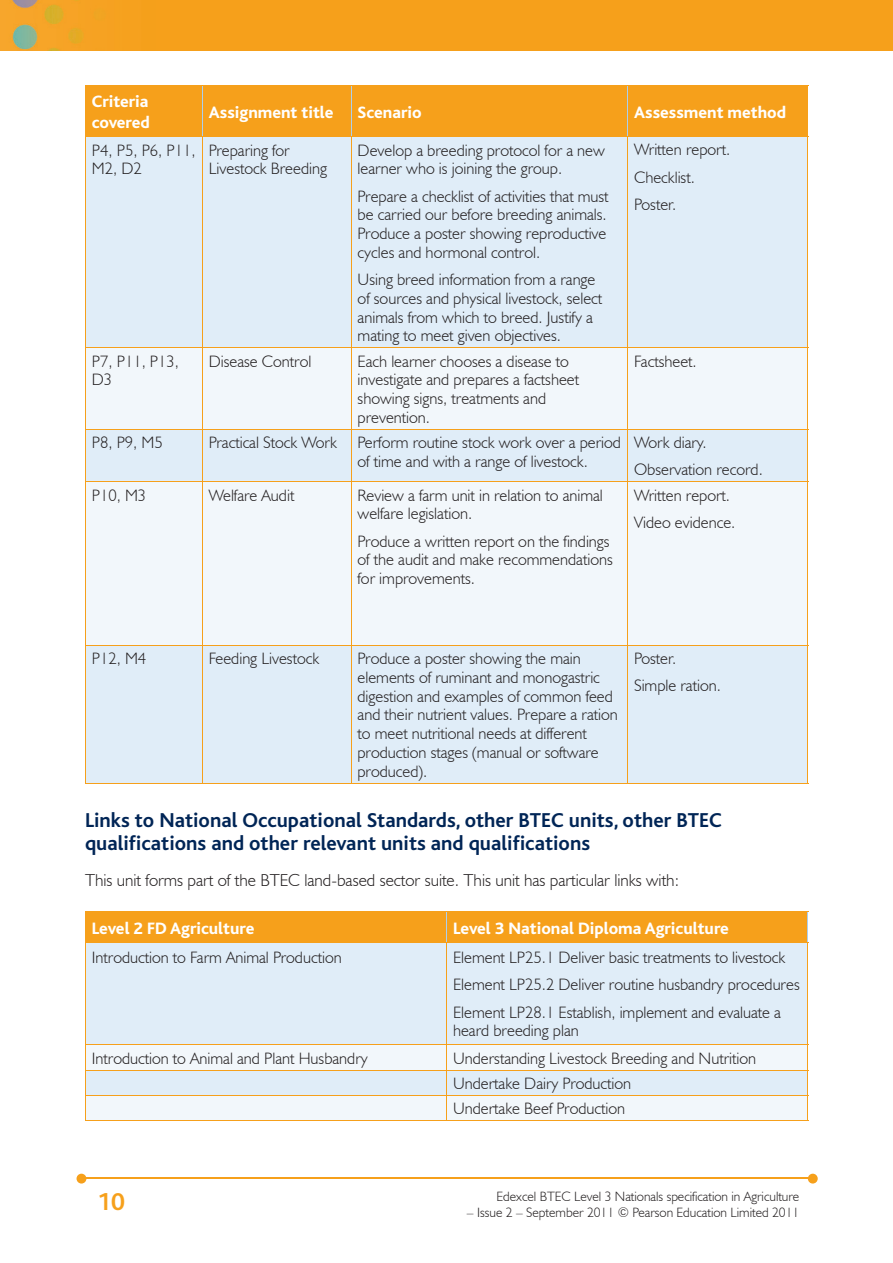
<style>
.page{position:relative;width:893px;height:1263px;background:#fff}
.page>*{position:absolute;margin:0;border:0;box-sizing:border-box;transform-origin:0 0}
.t1{font:700 25.5px "Bliss";color:#f6a01b}
.t2{font:700 21px/22.5px "Bliss";color:#002556}
.t3{font:800 17.25px/21px "Bliss";color:#fff}
.t4{font:300 17.25px "Humanist 521 BT";color:#231f20}
.t5{font:300 16.5px/18.8px "Humanist 521 BT";color:#231f20}
.t6{font:300 13.5px "Humanist 521 BT";color:#231f20}
</style>
<div class="page">
<img style="left:0;top:0;width:893px;height:51px">
<hr style="left:82px;top:1178px;width:728px;height:1px;background:#f6a01b">
<svg style="left:808px;top:1174px;width:10px;height:9px"></svg>
<svg style="left:77px;top:1174px;width:9px;height:9px"></svg>
<div style="left:86px;top:86px;width:721px;height:50px;background:#f6a01b"></div>
<div style="left:86px;top:137px;width:721px;height:646px;background:#e0edf8"></div>
<svg style="left:86px;top:348px;width:721px;height:297px;fill:#f2f7fb"></svg>
<hr style="left:202px;top:86px;width:1px;height:50px;background:#accfed">
<hr style="left:351px;top:86px;width:1px;height:50px;background:#accfed">
<hr style="left:627px;top:86px;width:1px;height:50px;background:#accfed">
<hr style="left:85px;top:86px;width:1px;height:50px;background:#f6a01b">
<hr style="left:807px;top:86px;width:1px;height:50px;background:#f6a01b">
<hr style="left:85px;top:85px;width:117px;height:1px;background:#f6a01b">
<hr style="left:202px;top:85px;width:149px;height:1px;background:#f6a01b">
<hr style="left:351px;top:85px;width:277px;height:1px;background:#f6a01b">
<hr style="left:628px;top:85px;width:180px;height:1px;background:#f6a01b">
<hr style="left:85px;top:136px;width:117px;height:1px;background:#f6a01b">
<hr style="left:202px;top:136px;width:149px;height:1px;background:#f6a01b">
<hr style="left:351px;top:136px;width:277px;height:1px;background:#f6a01b">
<hr style="left:628px;top:136px;width:180px;height:1px;background:#f6a01b">
<hr style="left:202px;top:137px;width:1px;height:210px;background:#f6a01b">
<hr style="left:351px;top:137px;width:1px;height:210px;background:#f6a01b">
<hr style="left:627px;top:137px;width:1px;height:210px;background:#f6a01b">
<hr style="left:85px;top:137px;width:1px;height:210px;background:#f6a01b">
<hr style="left:807px;top:137px;width:1px;height:210px;background:#f6a01b">
<hr style="left:202px;top:348px;width:1px;height:81px;background:#f6a01b">
<hr style="left:351px;top:348px;width:1px;height:81px;background:#f6a01b">
<hr style="left:627px;top:348px;width:1px;height:81px;background:#f6a01b">
<hr style="left:85px;top:348px;width:1px;height:81px;background:#f6a01b">
<hr style="left:807px;top:348px;width:1px;height:81px;background:#f6a01b">
<hr style="left:85px;top:347px;width:117px;height:1px;background:#f6a01b">
<hr style="left:202px;top:347px;width:149px;height:1px;background:#f6a01b">
<hr style="left:351px;top:347px;width:277px;height:1px;background:#f6a01b">
<hr style="left:628px;top:347px;width:180px;height:1px;background:#f6a01b">
<hr style="left:202px;top:430px;width:1px;height:51px;background:#f6a01b">
<hr style="left:351px;top:430px;width:1px;height:51px;background:#f6a01b">
<hr style="left:627px;top:430px;width:1px;height:51px;background:#f6a01b">
<hr style="left:85px;top:430px;width:1px;height:51px;background:#f6a01b">
<hr style="left:807px;top:430px;width:1px;height:51px;background:#f6a01b">
<hr style="left:85px;top:429px;width:117px;height:1px;background:#f6a01b">
<hr style="left:202px;top:429px;width:149px;height:1px;background:#f6a01b">
<hr style="left:351px;top:429px;width:277px;height:1px;background:#f6a01b">
<hr style="left:628px;top:429px;width:180px;height:1px;background:#f6a01b">
<hr style="left:202px;top:482px;width:1px;height:163px;background:#f6a01b">
<hr style="left:351px;top:482px;width:1px;height:163px;background:#f6a01b">
<hr style="left:627px;top:482px;width:1px;height:163px;background:#f6a01b">
<hr style="left:85px;top:482px;width:1px;height:163px;background:#f6a01b">
<hr style="left:807px;top:482px;width:1px;height:163px;background:#f6a01b">
<hr style="left:85px;top:481px;width:117px;height:1px;background:#f6a01b">
<hr style="left:202px;top:481px;width:149px;height:1px;background:#f6a01b">
<hr style="left:351px;top:481px;width:277px;height:1px;background:#f6a01b">
<hr style="left:628px;top:481px;width:180px;height:1px;background:#f6a01b">
<hr style="left:202px;top:646px;width:1px;height:137px;background:#f6a01b">
<hr style="left:351px;top:646px;width:1px;height:137px;background:#f6a01b">
<hr style="left:627px;top:646px;width:1px;height:137px;background:#f6a01b">
<hr style="left:85px;top:783px;width:117px;height:1px;background:#f6a01b">
<hr style="left:202px;top:783px;width:149px;height:1px;background:#f6a01b">
<hr style="left:351px;top:783px;width:277px;height:1px;background:#f6a01b">
<hr style="left:628px;top:783px;width:180px;height:1px;background:#f6a01b">
<hr style="left:85px;top:646px;width:1px;height:137px;background:#f6a01b">
<hr style="left:807px;top:646px;width:1px;height:137px;background:#f6a01b">
<hr style="left:85px;top:645px;width:117px;height:1px;background:#f6a01b">
<hr style="left:202px;top:645px;width:149px;height:1px;background:#f6a01b">
<hr style="left:351px;top:645px;width:277px;height:1px;background:#f6a01b">
<hr style="left:628px;top:645px;width:180px;height:1px;background:#f6a01b">
<div style="left:86px;top:912px;width:721px;height:30px;background:#f6a01b"></div>
<div style="left:86px;top:943px;width:721px;height:101px;background:#e0edf8"></div>
<svg style="left:86px;top:1045px;width:721px;height:75px;fill:#f2f7fb"></svg>
<hr style="left:446px;top:912px;width:1px;height:30px;background:#accfed">
<hr style="left:807px;top:912px;width:1px;height:30px;background:#accfed">
<hr style="left:85px;top:912px;width:1px;height:30px;background:#f6a01b">
<hr style="left:85px;top:911px;width:362px;height:1px;background:#f6a01b">
<hr style="left:447px;top:911px;width:361px;height:1px;background:#f6a01b">
<hr style="left:85px;top:942px;width:1px;height:102px;background:#f6a01b">
<hr style="left:85px;top:942px;width:362px;height:1px;background:#f6a01b">
<hr style="left:446px;top:942px;width:1px;height:102px;background:#f6a01b">
<hr style="left:447px;top:942px;width:361px;height:1px;background:#f6a01b">
<hr style="left:807px;top:942px;width:1px;height:102px;background:#f6a01b">
<hr style="left:85px;top:1044px;width:362px;height:1px;background:#f6a01b">
<hr style="left:447px;top:1044px;width:361px;height:1px;background:#f6a01b">
<hr style="left:85px;top:1070px;width:362px;height:1px;background:#f6a01b">
<hr style="left:447px;top:1070px;width:361px;height:1px;background:#f6a01b">
<hr style="left:85px;top:1120px;width:362px;height:1px;background:#f6a01b">
<svg style="left:85px;top:1045px;width:1px;height:75px"></svg>
<hr style="left:85px;top:1095px;width:362px;height:1px;background:#f6a01b">
<hr style="left:447px;top:1120px;width:361px;height:1px;background:#f6a01b">
<svg style="left:446px;top:1045px;width:1px;height:75px"></svg>
<hr style="left:447px;top:1095px;width:361px;height:1px;background:#f6a01b">
<svg style="left:807px;top:1045px;width:1px;height:75px"></svg>
<p class="t3" style="left:92px;top:91px;width:60px">Criteria covered</p>
<p class="t3" style="left:209px;top:102px;width:126px">Assignment title</p>
<p class="t3" style="left:358px;top:102px;width:66px">Scenario</p>
<p class="t3" style="left:634px;top:102px;width:153px">Assessment method</p>
<p class="t5" style="left:92px;top:140px;width:105px">P4, P5, P6, P11,<br>M2, D2</p>
<p class="t5" style="left:209px;top:140px;width:120px">Preparing for<br>Livestock Breeding</p>
<p class="t5" style="left:358px;top:140px;width:249px">Develop a breeding protocol for a new learner who is joining the group.</p>
<p class="t5" style="left:358px;top:186px;width:253px">Prepare a checklist of activities that must be carried our before breeding animals.<br>Produce a poster showing reproductive cycles and hormonal control.</p>
<p class="t5" style="left:358px;top:270px;width:246px">Using breed information from a range of sources and physical livestock, select animals from which to breed. Justify a mating to meet given objectives.</p>
<p class="t5" style="left:634px;top:136px;width:97px;line-height:27.3px">Written report.<br>Checklist.<br>Poster.</p>
<p class="t5" style="left:92px;top:351px;width:89px">P7, P11, P13,<br>D3</p>
<p class="t5" style="left:209px;top:351px;width:104px">Disease Control</p>
<p class="t5" style="left:358px;top:351px;width:223px">Each learner chooses a disease to investigate and prepares a factsheet showing signs, treatments and prevention.</p>
<p class="t5" style="left:634px;top:351px;width:64px">Factsheet.</p>
<p class="t5" style="left:92px;top:433px;width:73px">P8, P9, M5</p>
<p class="t5" style="left:209px;top:433px;width:130px">Practical Stock Work</p>
<p class="t5" style="left:358px;top:433px;width:265px">Perform routine stock work over a period of time and with a range of livestock.</p>
<p class="t5" style="left:634px;top:428px;width:130px;line-height:27.3px">Work diary.<br>Observation record.</p>
<p class="t5" style="left:92px;top:485px;width:56px">P10, M3</p>
<p class="t5" style="left:209px;top:485px;width:87px">Welfare Audit</p>
<p class="t5" style="left:358px;top:485px;width:247px">Review a farm unit in relation to animal welfare legislation.</p>
<p class="t5" style="left:358px;top:531px;width:257px">Produce a written report on the findings of the audit and make recommendations for improvements.</p>
<p class="t5" style="left:634px;top:481px;width:103px;line-height:27.3px">Written report.<br>Video evidence.</p>
<p class="t5" style="left:92px;top:649px;width:56px">P12, M4</p>
<p class="t5" style="left:209px;top:649px;width:112px">Feeding Livestock</p>
<p class="t5" style="left:358px;top:649px;width:262px">Produce a poster showing the main elements of ruminant and monogastric digestion and examples of common feed and their nutrient values. Prepare a ration to meet nutritional needs at different production stages (manual or software produced).</p>
<p class="t5" style="left:634px;top:644px;width:88px;line-height:27.3px">Poster.<br>Simple ration.</p>
<p class="t2" style="left:85px;top:809px;width:638px">Links to National Occupational Standards, other BTEC units, other BTEC qualifications and other relevant units and qualifications</p>
<p class="t4" style="left:85px;top:869px;width:595px">This unit forms part of the BTEC land-based sector suite. This unit has particular links with:</p>
<p class="t3" style="left:92px;top:918px;width:164px">Level 2 FD Agriculture</p>
<p class="t3" style="left:453px;top:918px;width:277px">Level 3 National Diploma Agriculture</p>
<p class="t5" style="left:92px;top:948px;width:251px">Introduction to Farm Animal Production</p>
<p class="t5" style="left:453px;top:943px;width:348px;line-height:27.3px">Element LP25.1 Deliver basic treatments to livestock<br>Element LP25.2 Deliver routine husbandry procedures<br>Element LP28.1 Establish, implement and evaluate a</p>
<p class="t5" style="left:453px;top:1021px;width:127px">heard breeding plan</p>
<p class="t5" style="left:92px;top:1048px;width:277px">Introduction to Animal and Plant Husbandry</p>
<p class="t5" style="left:453px;top:1045px;width:305px;line-height:25.3px">Understanding Livestock Breeding and Nutrition<br>Undertake Dairy Production<br>Undertake Beef Production</p>
<h1 class="t1" style="left:97px;top:1188px;width:29px">10</h1>
<p class="t6" style="left:497px;top:1188px;width:304px">Edexcel BTEC Level 3 Nationals specification in Agriculture</p>
<p class="t6" style="left:467px;top:1204px;width:334px">– Issue 2 – September 2011 © Pearson Education Limited 2011</p>
</div>
